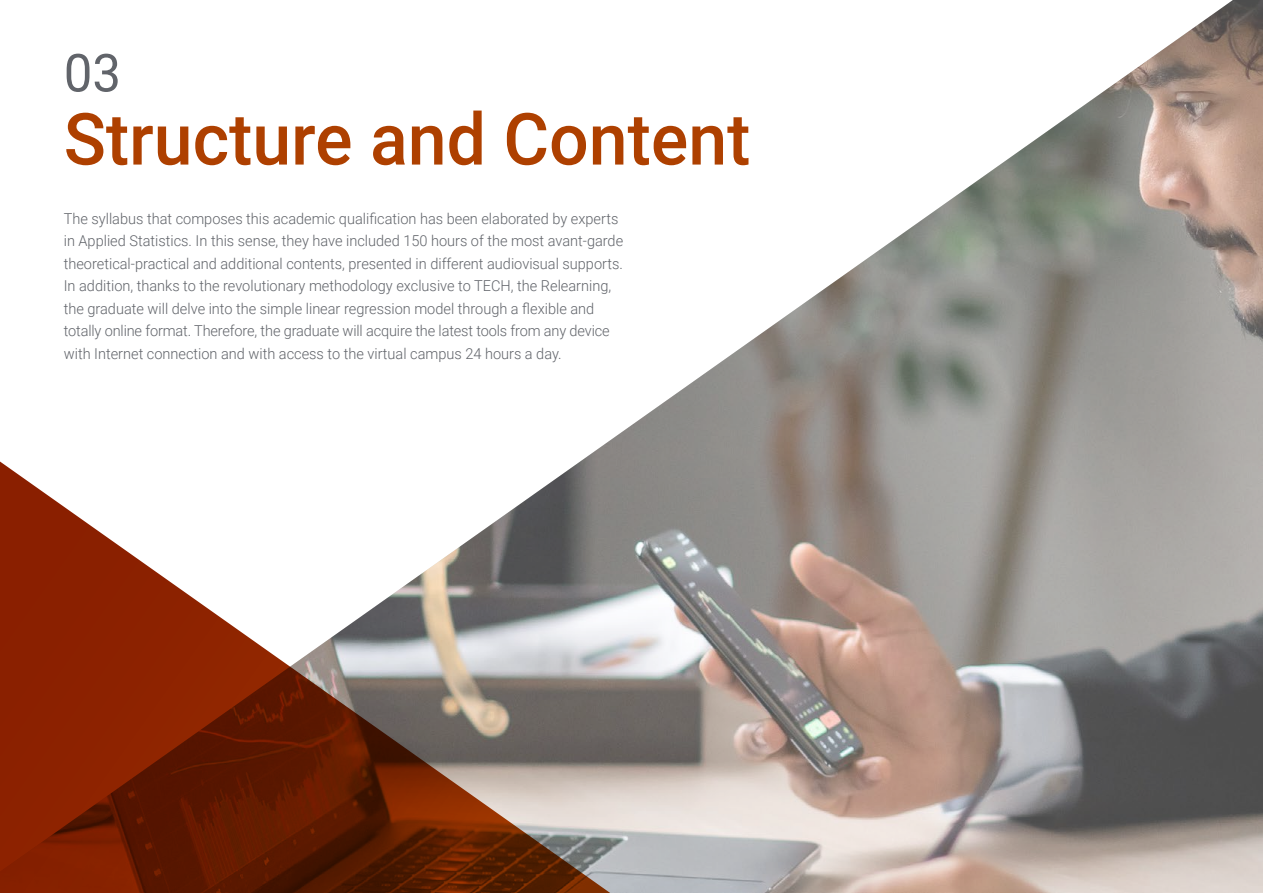
<style>
.page{position:relative;width:1263px;height:893px;background:#fff}
.page>*{position:absolute;margin:0;border:0;box-sizing:border-box;transform-origin:0 0}
.t1{font:500 72px "Roboto";color:#ae4000}
.t2{font:52.5px "Roboto";color:#61646a}
.t3{font:300 15px/22.5px "Roboto";color:#61646a}
</style>
<div class="page">
<img style="left:602px;top:0;width:661px;height:893px">
<svg style="left:0;top:446px;width:640px;height:447px"></svg>
<h2 class="t2" style="left:64px;top:36px;width:59px">03</h2>
<h1 class="t1" style="left:64px;top:89px;width:688px">Structure and Content</h1>
<p class="t3" style="left:64px;top:207px;width:561px">The syllabus that composes this academic qualification has been elaborated by experts in Applied Statistics. In this sense, they have included 150 hours of the most avant-garde theoretical-practical and additional contents, presented in different audiovisual supports.<br>In addition, thanks to the revolutionary methodology exclusive to TECH, the Relearning, the graduate will delve into the simple linear regression model through a flexible and totally online format. Therefore, the graduate will acquire the latest tools from any device with Internet connection and with access to the virtual campus 24 hours a day.</p>
</div>
